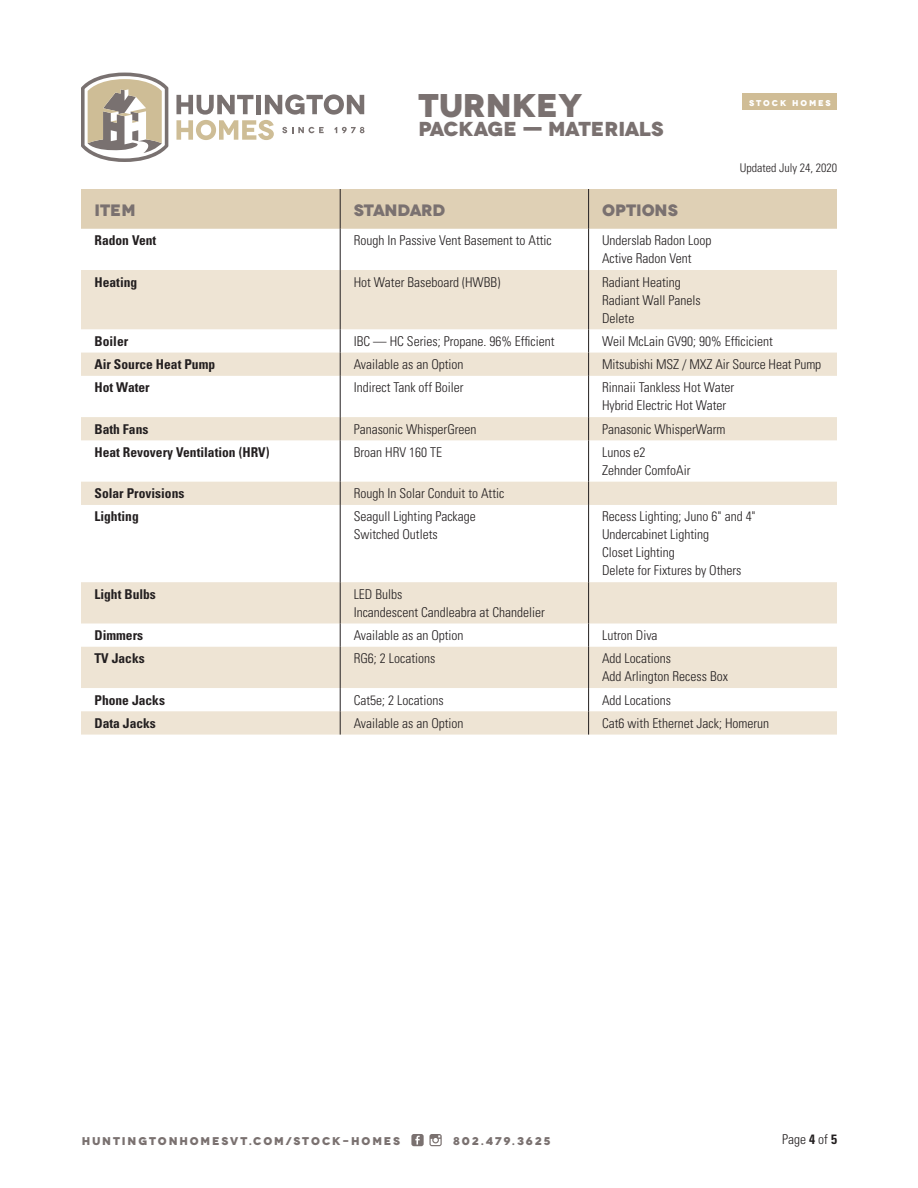
<style>
.page{position:relative;width:918px;height:1188px;background:#fff}
.page>*{position:absolute;margin:0;border:0;box-sizing:border-box;transform-origin:0 0}
.t1{font:800 32.85px "Novecentowide";color:#7a7170}
.t2{font:800 20.25px "Novecentowide";letter-spacing:-.015em;color:#7a7170}
.t3{font:800 16.5px "Novecentowide";color:#7a7170}
.t4{font:800 16.5px "Novecentowide";letter-spacing:-.02em;color:#7a7170}
.t5{font:300 condensed 13.5px "Univers LT Std";color:#231f20}
.t6{font:700 condensed 13.5px "Univers LT Std";color:#231f20}
.t7{font:300 condensed 12px "Univers LT Std";color:#231f20}
.t8{font:800 11.25px "Novecentowide";letter-spacing:.165em;color:#7a7170}
.t9{font:800 8.4px "Novecentowide";letter-spacing:.22em;color:#fff}
.s1{font-weight:700}
</style>
<div class="page">
<svg style="left:411px;top:1134px;width:31px;height:12px"></svg>
<svg style="left:81px;top:73px;width:87px;height:89px"></svg>
<svg style="left:176px;top:94px;width:188px;height:46px"></svg>
<div style="left:742px;top:94px;width:95px;height:16px;background:#d0bd96"></div>
<div style="left:81px;top:189px;width:756px;height:40px;background:#dfd0b5"></div>
<svg style="left:81px;top:270px;width:756px;height:465px"></svg>
<hr style="left:340px;top:189px;width:1px;height:40px;background:#231f20">
<hr style="left:588px;top:189px;width:1px;height:40px;background:#231f20">
<hr style="left:340px;top:229px;width:1px;height:41px;background:#231f20">
<hr style="left:588px;top:229px;width:1px;height:41px;background:#231f20">
<hr style="left:340px;top:270px;width:1px;height:59px;background:#231f20">
<hr style="left:588px;top:270px;width:1px;height:59px;background:#231f20">
<svg style="left:340px;top:329px;width:1px;height:47px"></svg>
<svg style="left:588px;top:329px;width:1px;height:47px"></svg>
<hr style="left:340px;top:376px;width:1px;height:41px;background:#231f20">
<hr style="left:588px;top:376px;width:1px;height:41px;background:#231f20">
<svg style="left:340px;top:417px;width:1px;height:23px"></svg>
<svg style="left:588px;top:417px;width:1px;height:23px"></svg>
<hr style="left:340px;top:440px;width:1px;height:42px;background:#231f20">
<hr style="left:588px;top:440px;width:1px;height:42px;background:#231f20">
<svg style="left:340px;top:482px;width:1px;height:23px"></svg>
<svg style="left:588px;top:482px;width:1px;height:23px"></svg>
<hr style="left:340px;top:505px;width:1px;height:77px;background:#231f20">
<hr style="left:588px;top:505px;width:1px;height:77px;background:#231f20">
<hr style="left:340px;top:582px;width:1px;height:41px;background:#231f20">
<hr style="left:588px;top:582px;width:1px;height:41px;background:#231f20">
<svg style="left:340px;top:623px;width:1px;height:24px"></svg>
<svg style="left:588px;top:623px;width:1px;height:24px"></svg>
<hr style="left:340px;top:647px;width:1px;height:41px;background:#231f20">
<hr style="left:588px;top:647px;width:1px;height:41px;background:#231f20">
<svg style="left:340px;top:688px;width:1px;height:47px"></svg>
<svg style="left:588px;top:688px;width:1px;height:47px"></svg>
<h1 class="t1" style="left:418px;top:84px;width:166px">TURNKEY</h1>
<h2 class="t2" style="left:418px;top:116px;width:247px">PACKAGE — MATERIALS</h2>
<p class="t9" style="left:749px;top:97px;width:83px">STOCK HOMES</p>
<p class="t7" style="left:740px;top:160px;width:99px">Updated July 24, 2020</p>
<p class="t3" style="left:94px;top:199px;width:43px">ITEM</p>
<p class="t4" style="left:354px;top:199px;width:93px">STANDARD</p>
<p class="t3" style="left:602px;top:199px;width:77px">OPTIONS</p>
<p class="t6" style="left:94px;top:232px;width:63px">Radon Vent</p>
<p class="t5" style="left:354px;top:232px;width:200px">Rough In Passive Vent Basement to Attic</p>
<p class="t5" style="left:602px;top:232px;width:111px">Underslab Radon Loop</p>
<p class="t5" style="left:602px;top:250px;width:91px">Active Radon Vent</p>
<p class="t6" style="left:94px;top:273px;width:44px">Heating</p>
<p class="t5" style="left:354px;top:274px;width:148px">Hot Water Baseboard (HWBB)</p>
<p class="t5" style="left:602px;top:274px;width:80px">Radiant Heating</p>
<p class="t5" style="left:602px;top:292px;width:100px">Radiant Wall Panels</p>
<p class="t5" style="left:602px;top:310px;width:34px">Delete</p>
<p class="t6" style="left:94px;top:333px;width:35px">Boiler</p>
<p class="t5" style="left:354px;top:333px;width:202px">IBC — HC Series; Propane. 96% Efficient</p>
<p class="t5" style="left:602px;top:333px;width:172px">Weil McLain GV90; 90% Efficicient</p>
<p class="t6" style="left:94px;top:356px;width:122px">Air Source Heat Pump</p>
<p class="t5" style="left:354px;top:356px;width:111px">Available as an Option</p>
<p class="t5" style="left:602px;top:356px;width:221px">Mitsubishi MSZ / MXZ Air Source Heat Pump</p>
<p class="t6" style="left:94px;top:379px;width:57px">Hot Water</p>
<p class="t5" style="left:354px;top:380px;width:111px">Indirect Tank off Boiler</p>
<p class="t5" style="left:602px;top:380px;width:134px">Rinnaii Tankless Hot Water</p>
<p class="t5" style="left:602px;top:398px;width:126px">Hybrid Electric Hot Water</p>
<p class="t6" style="left:94px;top:421px;width:55px">Bath Fans</p>
<p class="t5" style="left:354px;top:421px;width:124px">Panasonic WhisperGreen</p>
<p class="t5" style="left:602px;top:421px;width:125px">Panasonic WhisperWarm</p>
<p class="t6" style="left:94px;top:444px;width:177px">Heat Revovery Ventilation (HRV)</p>
<p class="t5" style="left:354px;top:444px;width:90px">Broan HRV 160 TE</p>
<p class="t5" style="left:602px;top:444px;width:45px">Lunos e2</p>
<p class="t5" style="left:602px;top:462px;width:90px">Zehnder ComfoAir</p>
<p class="t6" style="left:94px;top:485px;width:91px">Solar Provisions</p>
<p class="t5" style="left:354px;top:485px;width:152px">Rough In Solar Conduit to Attic</p>
<p class="t6" style="left:94px;top:508px;width:46px">Lighting</p>
<p class="t5" style="left:354px;top:509px;width:124px">Seagull Lighting Package</p>
<p class="t5" style="left:354px;top:527px;width:85px">Switched Outlets</p>
<p class="t5" style="left:602px;top:509px;width:155px">Recess Lighting; Juno 6" and 4"</p>
<p class="t5" style="left:602px;top:527px;width:109px">Undercabinet Lighting</p>
<p class="t5" style="left:602px;top:545px;width:74px">Closet Lighting</p>
<p class="t5" style="left:602px;top:563px;width:141px">Delete for Fixtures by Others</p>
<p class="t6" style="left:94px;top:586px;width:63px">Light Bulbs</p>
<p class="t5" style="left:354px;top:586px;width:50px">LED Bulbs</p>
<p class="t5" style="left:354px;top:604px;width:193px">Incandescent Candleabra at Chandelier</p>
<p class="t6" style="left:94px;top:627px;width:50px">Dimmers</p>
<p class="t5" style="left:354px;top:627px;width:111px">Available as an Option</p>
<p class="t5" style="left:602px;top:627px;width:57px">Lutron Diva</p>
<p class="t6" style="left:94px;top:650px;width:52px">TV Jacks</p>
<p class="t5" style="left:354px;top:650px;width:83px">RG6; 2 Locations</p>
<p class="t5" style="left:602px;top:650px;width:70px">Add Locations</p>
<p class="t5" style="left:602px;top:668px;width:127px">Add Arlington Recess Box</p>
<p class="t6" style="left:94px;top:691px;width:72px">Phone Jacks</p>
<p class="t5" style="left:354px;top:692px;width:91px">Cat5e; 2 Locations</p>
<p class="t5" style="left:602px;top:692px;width:70px">Add Locations</p>
<p class="t6" style="left:94px;top:715px;width:63px">Data Jacks</p>
<p class="t5" style="left:354px;top:715px;width:111px">Available as an Option</p>
<p class="t5" style="left:602px;top:715px;width:169px">Cat6 with Ethernet Jack; Homerun</p>
<p class="t8" style="left:82px;top:1133px;width:320px">HUNTINGTONHOMESVT.COM/STOCK-HOMES</p>
<p class="t8" style="left:453px;top:1133px;width:99px">802.479.3625</p>
<p class="t5" style="left:782px;top:1131px;width:56px">Page <span class="s1">4</span> of <span class="s1">5</span></p>
</div>
